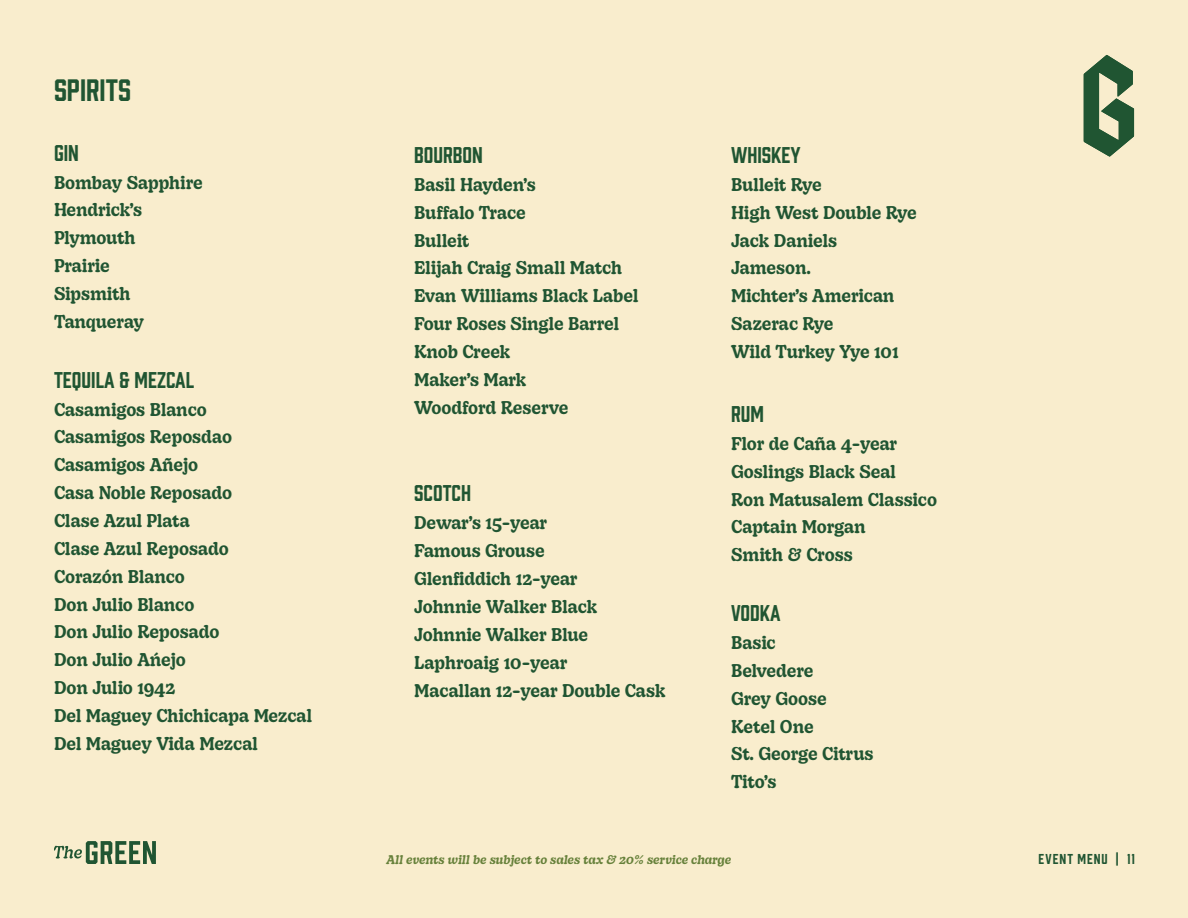
<style>
.page{position:relative;width:1188px;height:918px;background:#f9edcd}
.page>*{position:absolute;margin:0;border:0;box-sizing:border-box;transform-origin:0 0}
.t1{font:28.5px "Prohibition";color:#205532}
.t2{font:21px "Prohibition";color:#205532}
.t3{font:500 17.55px/27.9px "Decoy";letter-spacing:-.01em;color:#205532}
.t4{font:13.2px "Prohibition";letter-spacing:.07em;color:#205532}
.t5{font:italic 500 12px "Decoy";letter-spacing:-.01em;color:#67813b}
</style>
<div class="page">
<svg style="left:54px;top:841px;width:102px;height:23px"></svg>
<svg style="left:1084px;top:55px;width:50px;height:102px"></svg>
<h1 class="t1" style="left:54px;top:70px;width:79px">SPIRITS</h1>
<p class="t2" style="left:54px;top:138px;width:26px">GIN</p>
<p class="t3" style="left:54px;top:167px;width:150px">Bombay Sapphire<br>Hendrick’s<br>Plymouth<br>Prairie<br>Sipsmith<br>Tanqueray</p>
<p class="t2" style="left:54px;top:365px;width:142px">TEQUILA &amp; MEZCAL</p>
<p class="t3" style="left:54px;top:394px;width:260px">Casamigos Blanco<br>Casamigos Reposdao<br>Casamigos Añejo<br>Casa Noble Reposado<br>Clase Azul Plata<br>Clase Azul Reposado<br>Corazón Blanco<br>Don Julio Blanco<br>Don Julio Reposado<br>Don Julio Ańejo<br>Don Julio 1942<br>Del Maguey Chichicapa Mezcal<br>Del Maguey Vida Mezcal</p>
<p class="t2" style="left:414px;top:140px;width:70px">BOURBON</p>
<p class="t3" style="left:414px;top:169px;width:226px">Basil Hayden’s<br>Buffalo Trace<br>Bulleit<br>Elijah Craig Small Match<br>Evan Williams Black Label<br>Four Roses Single Barrel<br>Knob Creek<br>Maker’s Mark<br>Woodford Reserve</p>
<p class="t2" style="left:414px;top:479px;width:58px">SCOTCH</p>
<p class="t3" style="left:414px;top:508px;width:253px">Dewar’s 15-year<br>Famous Grouse<br>Glenfiddich 12-year<br>Johnnie Walker Black<br>Johnnie Walker Blue<br>Laphroaig 10-year<br>Macallan 12-year Double Cask</p>
<p class="t2" style="left:731px;top:140px;width:71px">WHISKEY</p>
<p class="t3" style="left:731px;top:169px;width:187px">Bulleit Rye<br>High West Double Rye<br>Jack Daniels<br>Jameson.<br>Michter’s American<br>Sazerac Rye<br>Wild Turkey Yye 101</p>
<p class="t2" style="left:731px;top:399px;width:34px">RUM</p>
<p class="t3" style="left:731px;top:428px;width:207px">Flor de Caña 4-year<br>Goslings Black Seal<br>Ron Matusalem Classico<br>Captain Morgan<br>Smith &amp; Cross</p>
<p class="t2" style="left:731px;top:599px;width:51px">VODKA</p>
<p class="t3" style="left:731px;top:627px;width:144px">Basic<br>Belvedere<br>Grey Goose<br>Ketel One<br>St. George Citrus<br>Tito’s</p>
<p class="t5" style="left:387px;top:851px;width:346px">All events will be subject to sales tax &amp; 20% service charge</p>
<p class="t4" style="left:1039px;top:850px;width:98px">EVENT MENU | 11</p>
</div>
